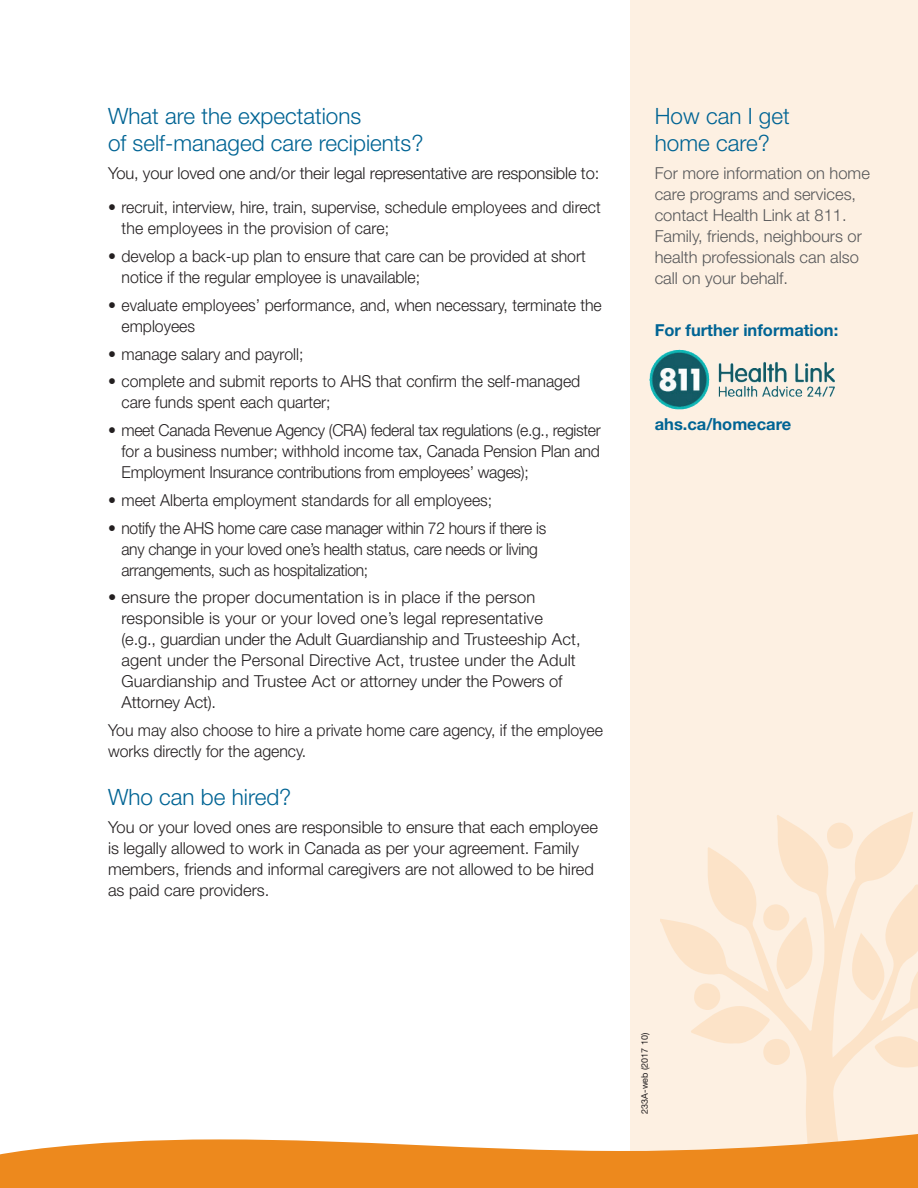
<style>
.page{position:relative;width:918px;height:1188px;background:#fff}
.page>*{position:absolute;margin:0;border:0;box-sizing:border-box;transform-origin:0 0}
.t1{font:300 22.5px/27px "Helvetica Neue LT Std";color:#006494}
.t2{font:300 16.5px/21px "Helvetica Neue LT Std";color:#231f20;scale:.96 1}
.t3{font:300 16.5px/21px "Helvetica Neue LT Std";color:#231f20}
.t4{font:300 16.5px/21px "Helvetica Neue LT Std";letter-spacing:-.02em;color:#231f20;scale:.95 1}
.t5{font:300 16.5px/21px "Helvetica Neue LT Std";color:#57585a}
.t6{font:700 16.5px "Helvetica Neue LT Std";color:#006494}
.t7{font:9px "Helvetica Neue LT Std";color:#231f20}
</style>
<div class="page">
<div style="left:630px;top:0;width:288px;height:1188px;background:#fdf0e2"></div>
<svg style="left:660px;top:812px;width:258px;height:322px"></svg>
<svg style="left:0;top:1134px;width:918px;height:54px;fill:#ed891d"></svg>
<img style="left:649px;top:349px;width:186px;height:61px">
<h1 class="t1" style="left:108px;top:102px;width:317px">What are the expectations<br>of self‑managed care recipients?</h1>
<p class="t3" style="left:108px;top:162px;width:493px">You, your loved one and/or their legal representative are responsible to:</p>
<p class="t2" style="left:121px;top:197px;width:501px;text-indent:-13px">• recruit, interview, hire, train, supervise, schedule employees and direct the employees in the provision of care;</p>
<p class="t2" style="left:121px;top:245px;width:485px;text-indent:-13px">• develop a back-up plan to ensure that care can be provided at short notice if the regular employee is unavailable;</p>
<p class="t2" style="left:121px;top:294px;width:502px;text-indent:-13px">• evaluate employees’ performance, and, when necessary, terminate the employees</p>
<p class="t2" style="left:108px;top:343px;width:205px">• manage salary and payroll;</p>
<p class="t2" style="left:121px;top:371px;width:479px;text-indent:-13px">• complete and submit reports to AHS that confirm the self-managed care funds spent each quarter;</p>
<p class="t2" style="left:121px;top:419px;width:501px;text-align:justify;text-indent:-13px">• meet Canada Revenue Agency (CRA) federal tax regulations (e.g., register for a business number; withhold income tax, Canada Pension Plan and Employment Insurance contributions from employees’ wages);</p>
<p class="t2" style="left:108px;top:489px;width:402px">• meet Alberta employment standards for all employees;</p>
<p class="t4" style="left:121px;top:517px;width:449px;text-indent:-13px">• notify the AHS home care case manager within 72 hours if there is any change in your loved one’s health status, care needs or living arrangements, such as hospitalization;</p>
<p class="t3" style="left:121px;top:587px;width:461px;text-indent:-13px">• ensure the proper documentation is in place if the person responsible is your or your loved one’s legal representative (e.g., guardian under the Adult Guardianship and Trusteeship Act, agent under the Personal Directive Act, trustee under the Adult Guardianship and Trustee Act or attorney under the Powers of Attorney Act).</p>
<p class="t2" style="left:108px;top:719px;width:517px">You may also choose to hire a private home care agency, if the employee works directly for the agency.</p>
<h1 class="t1" style="left:108px;top:783px;width:185px">Who can be hired?</h1>
<p class="t3" style="left:108px;top:816px;width:491px">You or your loved ones are responsible to ensure that each employee is legally allowed to work in Canada as per your agreement. Family members, friends and informal caregivers are not allowed to be hired as paid care providers.</p>
<h1 class="t1" style="left:655px;top:102px;width:137px">How can I get home care?</h1>
<p class="t5" style="left:655px;top:162px;width:217px">For more information on home care programs and services, contact Health Link at 811.<br>Family, friends, neighbours or health professionals can also call on your behalf.</p>
<p class="t6" style="left:655px;top:320px;width:185px">For further information:</p>
<p class="t6" style="left:655px;top:414px;width:138px">ahs.ca/homecare</p>
<p class="t7" style="left:639px;top:1114px;width:83px;rotate:-90deg">233A-web (2017 10)</p>
</div>
